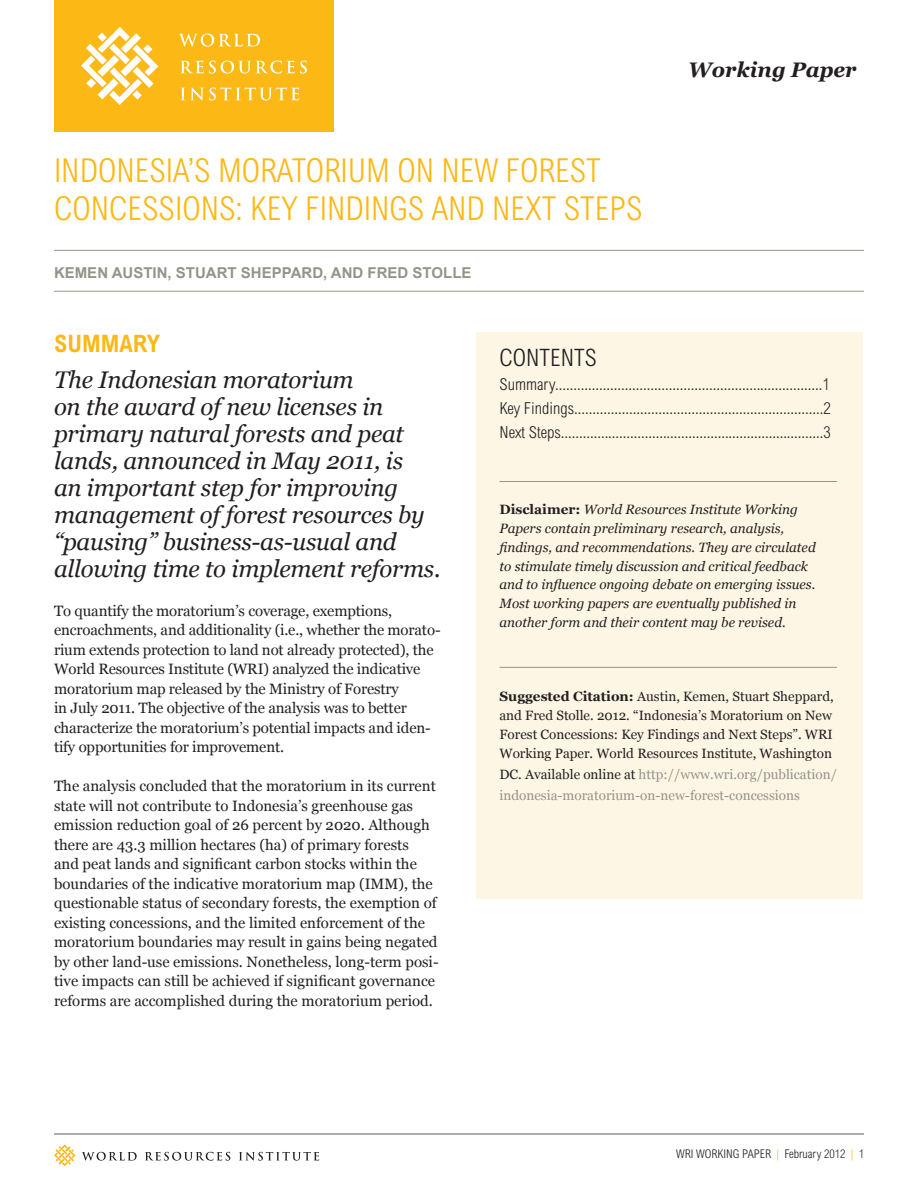
<style>
.page{position:relative;width:918px;height:1188px;background:#fff}
.page>*{position:absolute;margin:0;border:0;box-sizing:border-box;transform-origin:0 0}
.t1{font:300 condensed 33px/37.5px "Arial MT Std";color:#fcb814}
.Pull_Quote{font:italic 24px/27px "Georgia";letter-spacing:-.01em;color:#231f20}
.Contents__Header{font:300 condensed 24px "Arial MT Std";color:#231f20}
.Heading__Body{font:700 condensed 24px "Arial MT Std";color:#fcb814}
.t2{font:italic 700 21px "Georgia";color:#231f20}
.Table_of_Contents{font:300 condensed 16.5px "Arial MT Std";color:#231f20}
.Body_Copy{font:15px/19.5px "Georgia";color:#231f20}
.Authors{font:700 15px "Arial";color:#94948a}
.Disclaimer{font:italic 13.5px/18.8px "Georgia";color:#231f20}
.Citation{font:13.5px/18.8px "Georgia";color:#231f20}
.Citation-2{font:13.5px/21px "Georgia";color:#94948a}
.Master_B___C_Folio{font:300 condensed 12px "Arial MT Std";color:#231f20}
.s1{font-weight:700;font-style:normal}
.s2{font-weight:700}
.s3{color:#231f20}
.s4{color:#fcb814}
</style>
<div class="page">
<div style="left:54px;top:0;width:280px;height:132px;background:#fcb814"></div>
<svg style="left:81px;top:27px;width:77px;height:78px"></svg>
<svg style="left:179px;top:34px;width:81px;height:13px"></svg>
<svg style="left:180px;top:61px;width:127px;height:13px"></svg>
<svg style="left:180px;top:87px;width:119px;height:14px"></svg>
<svg style="left:54px;top:1144px;width:21px;height:22px"></svg>
<svg style="left:82px;top:1152px;width:55px;height:9px"></svg>
<svg style="left:145px;top:1152px;width:85px;height:9px"></svg>
<svg style="left:239px;top:1152px;width:80px;height:9px"></svg>
<hr style="left:54px;top:1134px;width:810px;height:1px;background:#94948a">
<div style="left:476px;top:333px;width:387px;height:566px;background:#fef6e5"></div>
<hr style="left:500px;top:667px;width:337px;height:1px;background:#94948a">
<hr style="left:500px;top:481px;width:337px;height:1px;background:#94948a">
<hr style="left:54px;top:250px;width:810px;height:1px;background:#94948a">
<hr style="left:54px;top:291px;width:810px;height:1px;background:#94948a">
<p class="t1" style="left:54px;top:152px;width:590px">INDONESIA’S MORATORIUM ON NEW FOREST<br>CONCESSIONS: KEY FINDINGS AND NEXT STEPS</p>
<p class="Authors" style="left:54px;top:262px;width:419px">KEMEN AUSTIN, STUART SHEPPARD, AND FRED STOLLE</p>
<h3 class="t2" style="left:688px;top:56px;width:170px">Working Paper</h3>
<p class="Heading__Body" style="left:54px;top:330px;width:108px">SUMMARY</p>
<p class="Pull_Quote" style="left:54px;top:366px;width:388px">The Indonesian moratorium<br>on the award of new licenses in primary natural forests and peat lands, announced in May 2011, is<br>an important step for improving management of forest resources by “pausing” business-as-usual and allowing time to implement reforms.</p>
<p class="Body_Copy" style="left:54px;top:601px;width:388px">To quantify the moratorium’s coverage, exemptions, encroachments, and additionality (i.e., whether the morato&shy;rium extends protection to land not already protected), the World Resources Institute (WRI) analyzed the indicative moratorium map released by the Ministry of Forestry<br>in July 2011. The objective of the analysis was to better characterize the moratorium’s potential impacts and iden&shy;tify opportunities for improvement.</p>
<p class="Body_Copy" style="left:54px;top:776px;width:386px">The analysis concluded that the moratorium in its current state will not contribute to Indonesia’s greenhouse gas emission reduction goal of 26 percent by 2020. Although there are 43.3 million hectares (ha) of primary forests<br>and peat lands and significant carbon stocks within the boundaries of the indicative moratorium map (IMM), the questionable status of secondary forests, the exemption of existing concessions, and the limited enforcement of the moratorium boundaries may result in gains being negated by other land-use emissions. Nonetheless, long-term posi&shy;tive impacts can still be achieved if significant governance reforms are accomplished during the moratorium period.</p>
<p class="Contents__Header" style="left:500px;top:344px;width:99px">CONTENTS</p>
<p class="Table_of_Contents" style="left:500px;top:375px;width:332px">Summary.........................................................................1</p>
<p class="Table_of_Contents" style="left:500px;top:399px;width:333px">Key Findings....................................................................2</p>
<p class="Table_of_Contents" style="left:500px;top:423px;width:333px">Next Steps........................................................................3</p>
<p class="Disclaimer" style="left:500px;top:500px;width:318px"><span class="s1">Disclaimer:</span> World Resources Institute Working Papers contain preliminary research, analysis, findings, and recommendations. They are circulated to stimulate timely discussion and critical feedback and to influence ongoing debate on emerging issues.<br>Most working papers are eventually published in another form and their content may be revised.</p>
<p class="Citation" style="left:500px;top:688px;width:336px"><span class="s2">Suggested Citation:</span> Austin, Kemen, Stuart Sheppard, and Fred Stolle. 2012. “Indonesia’s Moratorium on New Forest Concessions: Key Findings and Next Steps”. WRI Working Paper. World Resources Institute, Washington</p>
<p class="Citation-2" style="left:500px;top:764px;width:339px"><span class="s3">DC. Available online at</span> http://www.wri.org/publication/ indonesia-moratorium-on-new-forest-concessions</p>
<p class="Master_B___C_Folio" style="left:676px;top:1147px;width:189px">WRI WORKING PAPER <span class="s4">|</span> February 2012 <span class="s4">|</span> 1</p>
</div>
